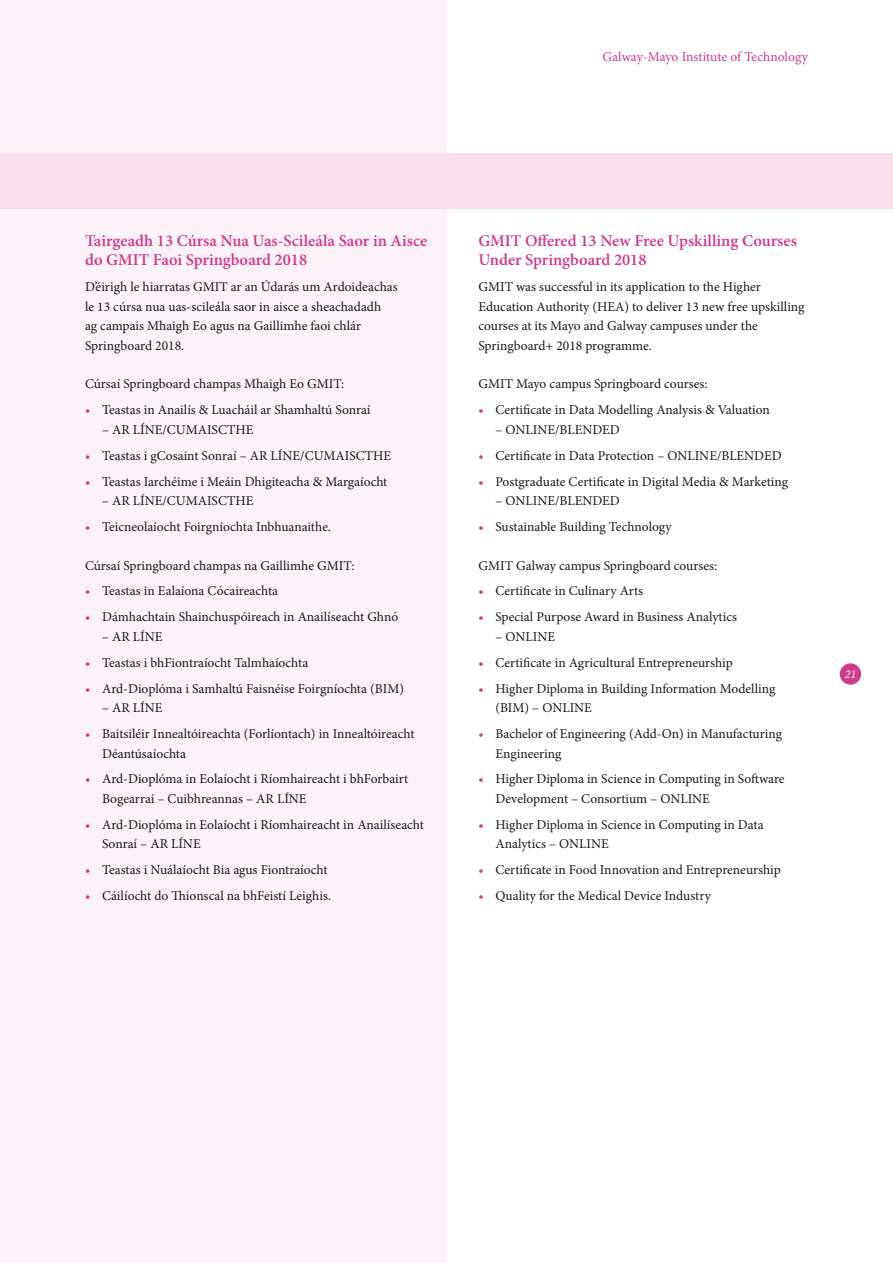
<style>
.page{position:relative;width:893px;height:1263px;background:#fff}
.page>*{position:absolute;margin:0;border:0;box-sizing:border-box;transform-origin:0 0}
.S3_H3{font:600 16.5px/19.5px "Minion Pro";color:#d03b8b}
.Body__4_5{font:13.5px/19.5px "Minion Pro";color:#1a171c}
.Body__1_5{font:13.5px "Minion Pro";color:#1a171c}
.t1{font:13.5px "Minion Pro";color:#d03b8b}
.t2{font:italic 12px "Minion Pro";color:#fff}
.s1{color:#d03b8b}
</style>
<div class="page">
<div style="left:0;top:0;width:446px;height:1263px;background:#fcf3f8"></div>
<div style="left:0;top:153px;width:893px;height:55px;background:#f5dfec"></div>
<div style="left:840px;top:663px;width:21px;height:22px;background:#d03b8b;border-radius:50%"></div>
<p class="t1" style="left:602px;top:47px;width:207px">Galway-Mayo Institute of Technology</p>
<p class="S3_H3" style="left:85px;top:232px;width:344px">Tairgeadh 13 Cúrsa Nua Uas-Scileála Saor in Aisce do GMIT Faoi Springboard 2018</p>
<p class="Body__4_5" style="left:85px;top:277px;width:314px">D’éirigh le hiarratas GMIT ar an Údarás um Ardoideachas le 13 cúrsa nua uas-scileála saor in aisce a sheachadadh<br>ag campais Mhaigh Eo agus na Gaillimhe faoi chlár Springboard 2018.</p>
<p class="Body__1_5" style="left:85px;top:375px;width:261px">Cúrsaí Springboard champas Mhaigh Eo GMIT:</p>
<p class="Body__4_5" style="left:85px;top:400px;width:287px"><span class="s1">•</span> Teastas in Anailís &amp; Luacháil ar Shamhaltú Sonraí</p>
<p class="Body__4_5" style="left:102px;top:420px;width:153px">– AR LÍNE/CUMAISCTHE</p>
<p class="Body__4_5" style="left:85px;top:446px;width:308px"><span class="s1">•</span> Teastas i gCosaint Sonraí – AR LÍNE/CUMAISCTHE</p>
<p class="Body__4_5" style="left:85px;top:472px;width:304px"><span class="s1">•</span> Teastas Iarchéime i Meáin Dhigiteacha &amp; Margaíocht</p>
<p class="Body__4_5" style="left:102px;top:491px;width:153px">– AR LÍNE/CUMAISCTHE</p>
<p class="Body__4_5" style="left:85px;top:517px;width:248px"><span class="s1">•</span> Teicneolaíocht Foirgníochta Inbhuanaithe.</p>
<p class="Body__1_5" style="left:85px;top:556px;width:271px">Cúrsaí Springboard champas na Gaillimhe GMIT:</p>
<p class="Body__4_5" style="left:85px;top:581px;width:195px"><span class="s1">•</span> Teastas in Ealaíona Cócaireachta</p>
<p class="Body__4_5" style="left:85px;top:607px;width:315px"><span class="s1">•</span> Dámhachtain Shainchuspóireach in Anailíseacht Ghnó</p>
<p class="Body__4_5" style="left:102px;top:627px;width:62px">– AR LÍNE</p>
<p class="Body__4_5" style="left:85px;top:653px;width:225px"><span class="s1">•</span> Teastas i bhFiontraíocht Talmhaíochta</p>
<p class="Body__4_5" style="left:85px;top:679px;width:320px"><span class="s1">•</span> Ard-Dioplóma i Samhaltú Faisnéise Foirgníochta (BIM)</p>
<p class="Body__4_5" style="left:102px;top:698px;width:62px">– AR LÍNE</p>
<p class="Body__4_5" style="left:102px;top:724px;width:314px;text-indent:-17px"><span class="s1">•</span> Baitsiléir Innealtóireachta (Forlíontach) in Innealtóireacht<br>Déantúsaíochta</p>
<p class="Body__4_5" style="left:102px;top:769px;width:308px;text-indent:-17px"><span class="s1">•</span> Ard-Dioplóma in Eolaíocht i Ríomhaireacht i bhForbairt<br>Bogearraí – Cuibhreannas – AR LÍNE</p>
<p class="Body__4_5" style="left:102px;top:815px;width:323px;text-indent:-17px"><span class="s1">•</span> Ard-Dioplóma in Eolaíocht i Ríomhaireacht in Anailíseacht<br>Sonraí – AR LÍNE</p>
<p class="Body__4_5" style="left:85px;top:860px;width:244px"><span class="s1">•</span> Teastas i Nuálaíocht Bia agus Fiontraíocht</p>
<p class="Body__4_5" style="left:85px;top:886px;width:248px"><span class="s1">•</span> Cáilíocht do Thionscal na bhFeistí Leighis.</p>
<p class="S3_H3" style="left:478px;top:232px;width:320px">GMIT Offered 13 New Free Upskilling Courses<br>Under Springboard 2018</p>
<p class="Body__4_5" style="left:478px;top:277px;width:328px">GMIT was successful in its application to the Higher Education Authority (HEA) to deliver 13 new free upskilling courses at its Mayo and Galway campuses under the Springboard+ 2018 programme.</p>
<p class="Body__1_5" style="left:478px;top:375px;width:231px">GMIT Mayo campus Springboard courses:</p>
<p class="Body__4_5" style="left:478px;top:400px;width:293px"><span class="s1">•</span> Certificate in Data Modelling Analysis &amp; Valuation</p>
<p class="Body__4_5" style="left:495px;top:420px;width:126px">– ONLINE/BLENDED</p>
<p class="Body__4_5" style="left:478px;top:446px;width:305px"><span class="s1">•</span> Certificate in Data Protection – ONLINE/BLENDED</p>
<p class="Body__4_5" style="left:478px;top:472px;width:311px"><span class="s1">•</span> Postgraduate Certificate in Digital Media &amp; Marketing</p>
<p class="Body__4_5" style="left:495px;top:491px;width:126px">– ONLINE/BLENDED</p>
<p class="Body__4_5" style="left:478px;top:517px;width:195px"><span class="s1">•</span> Sustainable Building Technology</p>
<p class="Body__1_5" style="left:478px;top:556px;width:240px">GMIT Galway campus Springboard courses:</p>
<p class="Body__4_5" style="left:478px;top:581px;width:166px"><span class="s1">•</span> Certificate in Culinary Arts</p>
<p class="Body__4_5" style="left:478px;top:607px;width:260px"><span class="s1">•</span> Special Purpose Award in Business Analytics</p>
<p class="Body__4_5" style="left:495px;top:627px;width:61px">– ONLINE</p>
<p class="Body__4_5" style="left:478px;top:653px;width:256px"><span class="s1">•</span> Certificate in Agricultural Entrepreneurship</p>
<p class="Body__4_5" style="left:495px;top:679px;width:281px;text-indent:-17px"><span class="s1">•</span> Higher Diploma in Building Information Modelling (BIM) – ONLINE</p>
<p class="Body__4_5" style="left:495px;top:724px;width:288px;text-indent:-17px"><span class="s1">•</span> Bachelor of Engineering (Add-On) in Manufacturing<br>Engineering</p>
<p class="Body__4_5" style="left:495px;top:769px;width:291px;text-indent:-17px"><span class="s1">•</span> Higher Diploma in Science in Computing in Software<br>Development – Consortium – ONLINE</p>
<p class="Body__4_5" style="left:495px;top:815px;width:270px;text-indent:-17px"><span class="s1">•</span> Higher Diploma in Science in Computing in Data<br>Analytics – ONLINE</p>
<p class="Body__4_5" style="left:478px;top:860px;width:304px"><span class="s1">•</span> Certificate in Food Innovation and Entrepreneurship</p>
<p class="Body__4_5" style="left:478px;top:886px;width:234px"><span class="s1">•</span> Quality for the Medical Device Industry</p>
<p class="t2" style="left:845px;top:667px;width:13px">21</p>
</div>
